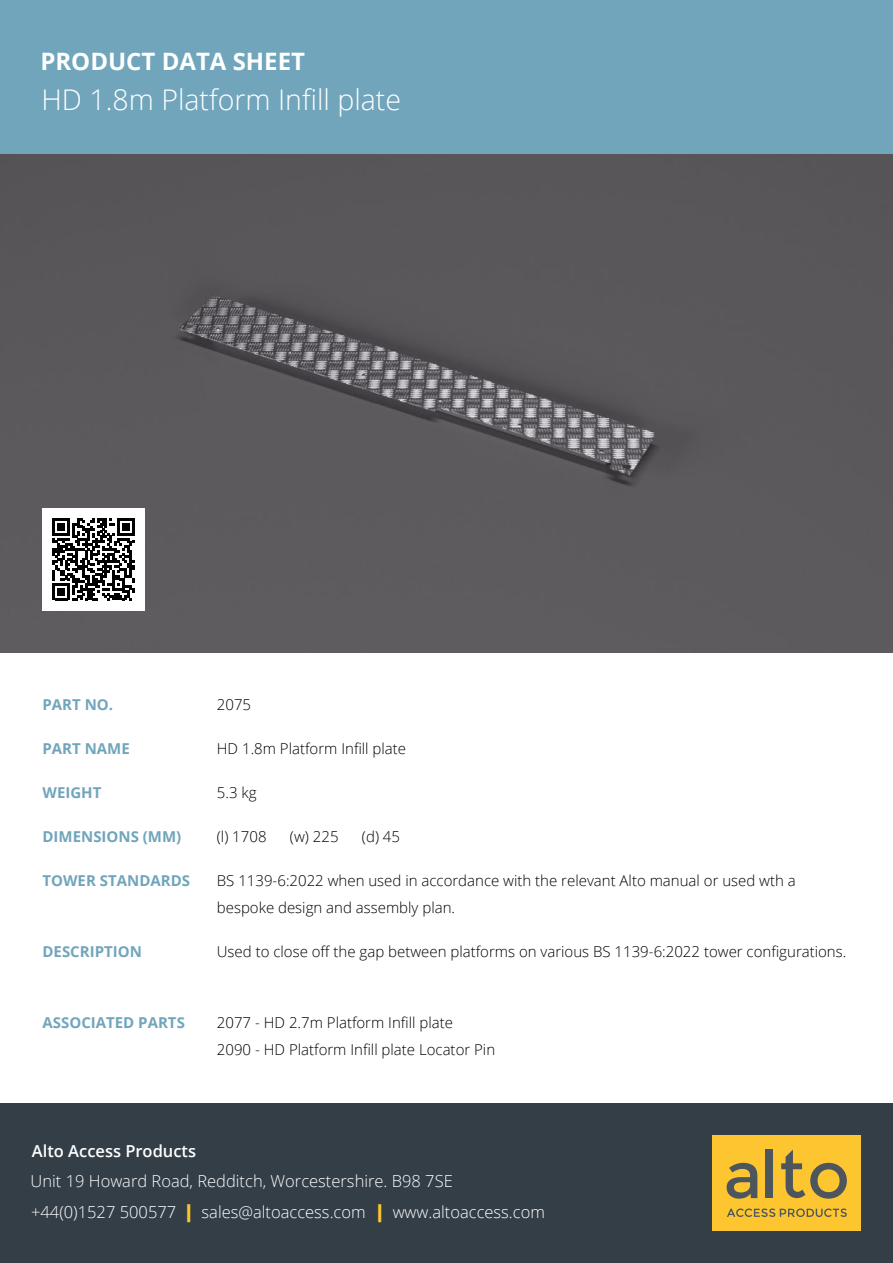
<style>
.page{position:relative;width:893px;height:1263px;background:#fff}
.page>*{position:absolute;margin:0;border:0;box-sizing:border-box;transform-origin:0 0}
.t1{font:300 28.5px "Open Sans";color:#fff}
.t2{font:700 24px "Open Sans";color:#fff}
.t3{font:300 16.5px/31.5px "Open Sans";color:#fff}
.t4{font:600 16.5px "Open Sans";color:#fff}
.t5{font:300 15px/27px "Open Sans";color:#000}
.t6{font:700 15px "Open Sans";color:#71a5bc}
.s1{font-weight:600;font-size:18px;color:#fdc52f}
</style>
<div class="page">
<div style="left:0;top:1103px;width:893px;height:160px;background:#333e47"></div>
<div style="left:712px;top:1135px;width:149px;height:96px;background:#fdc52f"></div>
<svg style="left:727px;top:1163px;width:30px;height:36px"></svg>
<div style="left:766px;top:1149px;width:7px;height:49px;background:#4c565c"></div>
<svg style="left:781px;top:1149px;width:66px;height:50px"></svg>
<svg style="left:727px;top:1208px;width:120px;height:9px"></svg>
<div style="left:0;top:0;width:893px;height:154px;background:#71a5bc"></div>
<div style="left:0;top:154px;width:893px;height:499px;background:#5b595c"></div>
<svg style="left:43px;top:508px;width:102px;height:102px"></svg>
<h2 class="t2" style="left:40px;top:44px;width:266px">PRODUCT DATA SHEET</h2>
<h1 class="t1" style="left:41px;top:80px;width:361px">HD 1.8m Platform Infill plate</h1>
<p class="t6" style="left:43px;top:694px;width:72px">PART NO.</p>
<p class="t6" style="left:43px;top:738px;width:89px">PART NAME</p>
<p class="t6" style="left:43px;top:782px;width:60px">WEIGHT</p>
<p class="t6" style="left:43px;top:826px;width:140px">DIMENSIONS (MM)</p>
<p class="t6" style="left:43px;top:870px;width:149px">TOWER STANDARDS</p>
<p class="t5" style="left:217px;top:691px;width:36px">2075</p>
<p class="t5" style="left:217px;top:735px;width:191px">HD 1.8m Platform Infill plate</p>
<p class="t5" style="left:217px;top:779px;width:41px">5.3 kg</p>
<p class="t5" style="left:217px;top:823px;width:51px">(l) 1708</p>
<p class="t5" style="left:290px;top:823px;width:50px">(w) 225</p>
<p class="t5" style="left:362px;top:823px;width:40px">(d) 45</p>
<p class="t5" style="left:217px;top:867px;width:580px">BS 1139-6:2022 when used in accordance with the relevant Alto manual or used wth a bespoke design and assembly plan.</p>
<p class="t6" style="left:43px;top:941px;width:101px">DESCRIPTION</p>
<p class="t5" style="left:217px;top:937px;width:631px">Used to close off the gap between platforms on various BS 1139-6:2022 tower configurations.</p>
<p class="t6" style="left:43px;top:1012px;width:144px">ASSOCIATED PARTS</p>
<p class="t5" style="left:217px;top:1009px;width:280px">2077 - HD 2.7m Platform Infill plate<br>2090 - HD Platform Infill plate Locator Pin</p>
<p class="t4" style="left:32px;top:1139px;width:166px">Alto Access Products</p>
<p class="t3" style="left:31px;top:1164px;width:516px">Unit 19 Howard Road, Redditch, Worcestershire. B98 7SE<br>+44(0)1527 500577 <span class="s1">|</span> sales@altoaccess.com <span class="s1">|</span> www.altoaccess.com</p>
</div>
